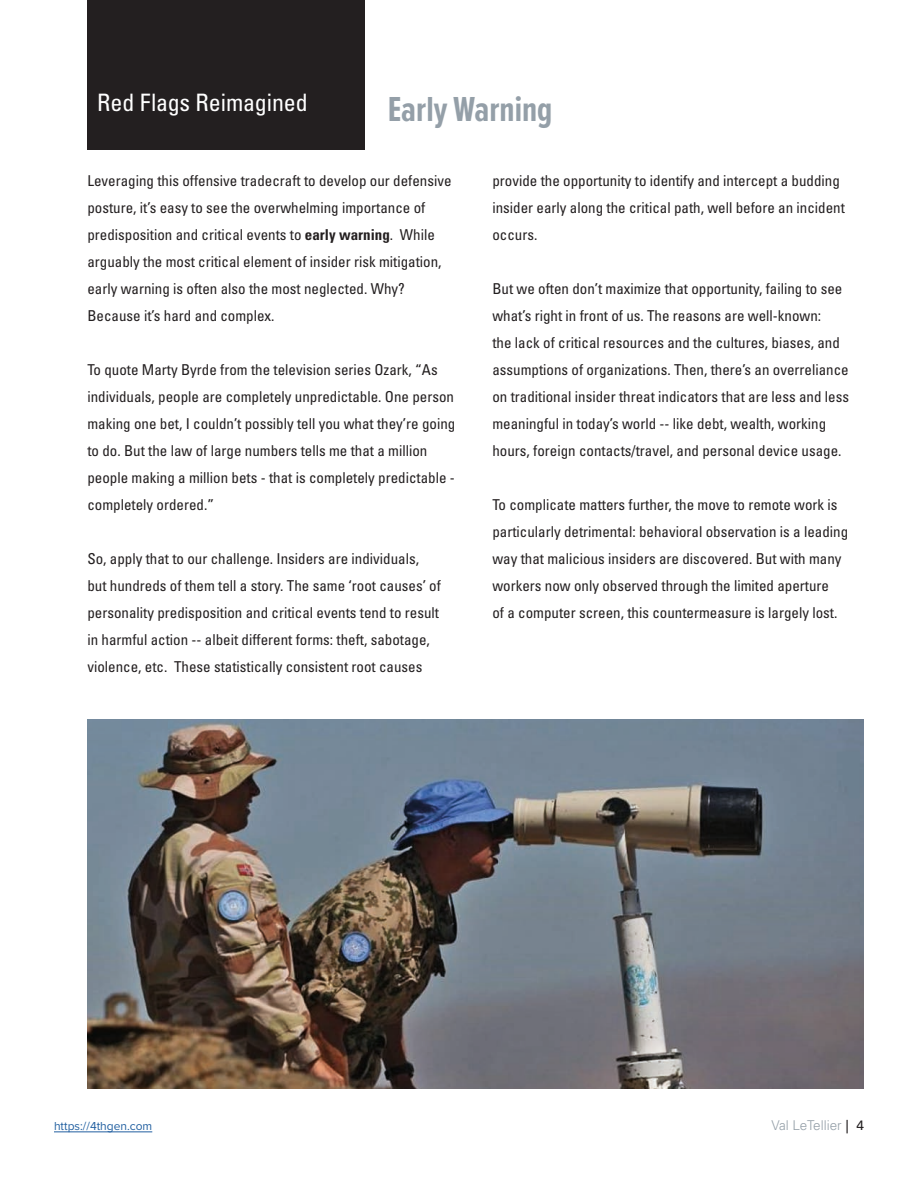
<style>
.page{position:relative;width:918px;height:1188px;background:#fff}
.page>*{position:absolute;margin:0;border:0;box-sizing:border-box;transform-origin:0 0}
.t1{font:700 36px "Proxima Nova Ex Cn";color:#949fa8}
.t2{font:condensed 24px "Univers LT Std";letter-spacing:-.005em;color:#fff}
.t3{font:condensed 15px/27px "Univers LT Std";color:#231f20}
.t4{font:300 13.5px "Univers LT Std";color:#949fa8}
.t5{font:12px "Proxima Nova";color:#215fa0}
.s1{font-weight:700}
.s2{font-weight:400;color:#231f20}
</style>
<div class="page">
<hr style="left:54px;top:1132px;width:98px;height:1px;background:#215fa0">
<div style="left:87px;top:0;width:277px;height:149px;background:#231f20"></div>
<img style="left:87px;top:719px;width:777px;height:369px">
<p class="t2" style="left:97px;top:88px;width:212px">Red Flags Reimagined</p>
<p class="t1" style="left:388px;top:83px;width:166px">Early Warning</p>
<p class="t3" style="left:87px;top:167px;width:366px">Leveraging this offensive tradecraft to develop our defensive posture, it’s easy to see the overwhelming importance of predisposition and critical events to <span class="s1">early warning</span>. While arguably the most critical element of insider risk mitigation, early warning is often also the most neglected. Why?<br>Because it’s hard and complex.</p>
<p class="t3" style="left:87px;top:356px;width:369px">To quote Marty Byrde from the television series Ozark, “As individuals, people are completely unpredictable. One person making one bet, I couldn’t possibly tell you what they’re going to do. But the law of large numbers tells me that a million people making a million bets - that is completely predictable - completely ordered.”</p>
<p class="t3" style="left:87px;top:545px;width:355px">So, apply that to our challenge. Insiders are individuals, but hundreds of them tell a story. The same ‘root causes’ of personality predisposition and critical events tend to result in harmful action -- albeit different forms: theft, sabotage, violence, etc. These statistically consistent root causes</p>
<p class="t3" style="left:492px;top:167px;width:354px">provide the opportunity to identify and intercept a budding insider early along the critical path, well before an incident occurs.</p>
<p class="t3" style="left:492px;top:275px;width:358px">But we often don’t maximize that opportunity, failing to see what’s right in front of us. The reasons are well-known:<br>the lack of critical resources and the cultures, biases, and assumptions of organizations. Then, there’s an overreliance on traditional insider threat indicators that are less and less meaningful in today’s world -- like debt, wealth, working hours, foreign contacts/travel, and personal device usage.</p>
<p class="t3" style="left:492px;top:491px;width:357px">To complicate matters further, the move to remote work is particularly detrimental: behavioral observation is a leading way that malicious insiders are discovered. But with many workers now only observed through the limited aperture<br>of a computer screen, this countermeasure is largely lost.</p>
<p class="t5" style="left:54px;top:1117px;width:100px">https://4thgen.com</p>
<p class="t4" style="left:772px;top:1117px;width:94px">Val LeTellier <span class="s2">| 4</span></p>
</div>
